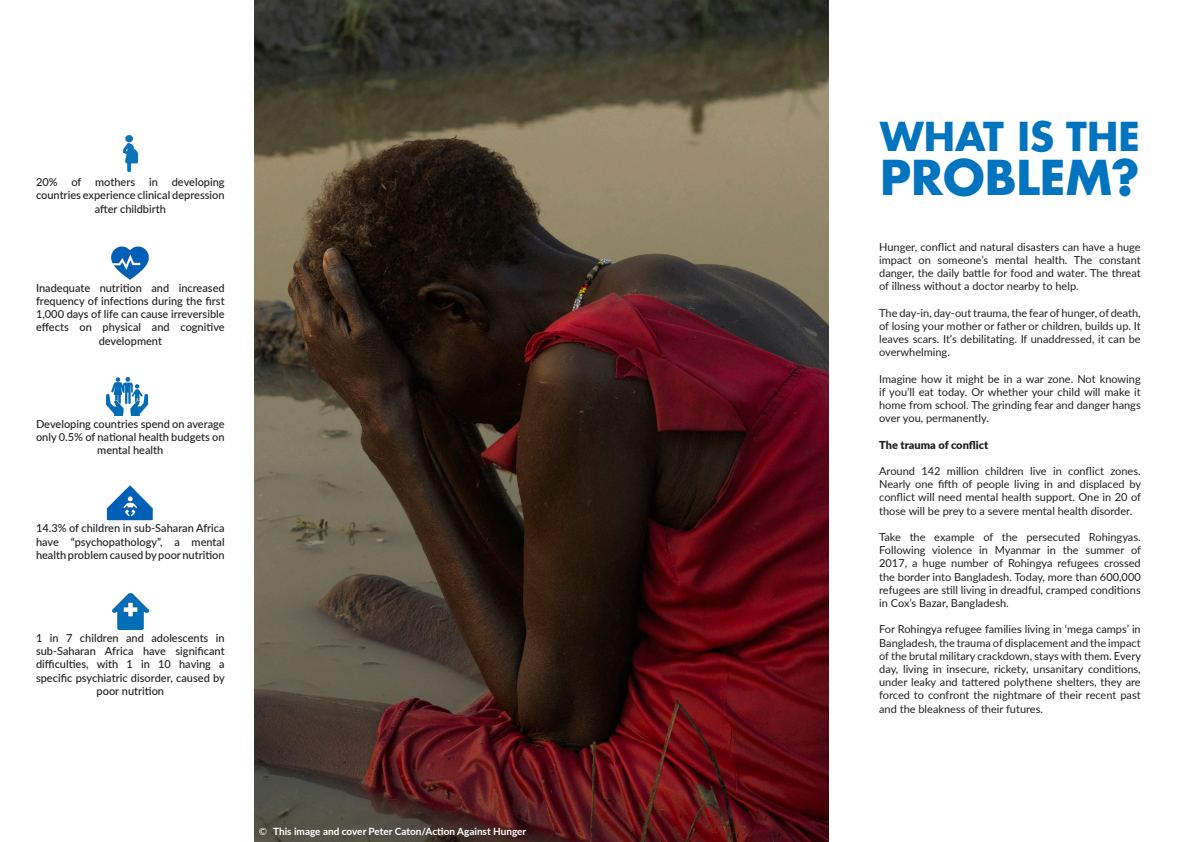
<style>
.page{position:relative;width:1191px;height:842px;background:#fff}
.page>*{position:absolute;margin:0;border:0;box-sizing:border-box;transform-origin:0 0}
.t1{font:700 47px "Futura LT Pro";color:#0074be}
.t2{font:700 39px "Futura LT Pro";color:#0074be}
.t3{font:11px/13.2px "Lato";color:#231f20;text-align:justify}
.t4{font:500 11px/13.2px "Lato";color:#231f20;text-align:center}
.t5{font:900 11px "Lato";color:#231f20}
.t6{font:700 10px "Lato";color:#fff}
.s1{font-weight:400}
</style>
<div class="page">
<img style="left:254px;top:0;width:575px;height:842px">
<img style="left:123px;top:136px;width:15px;height:36px">
<img style="left:106px;top:377px;width:42px;height:38px">
<img style="left:112px;top:593px;width:36px;height:37px">
<img style="left:111px;top:246px;width:38px;height:34px">
<img style="left:106px;top:485px;width:47px;height:36px">
<p class="t4" style="left:36px;top:175px;width:23px">20%</p>
<p class="t4" style="left:71px;top:175px;width:65px">of mothers</p>
<p class="t4" style="left:149px;top:175px;width:10px">in</p>
<p class="t4" style="left:172px;top:175px;width:54px">developing</p>
<p class="t4" style="left:36px;top:188px;width:190px">countries experience clinical depression</p>
<p class="t4" style="left:95px;top:201px;width:73px">after childbirth</p>
<p class="t4" style="left:36px;top:281px;width:190px">Inadequate nutrition and increased frequency of infections during the first 1,000 days of life can cause irreversible effects on physical and cognitive development</p>
<p class="t4" style="left:36px;top:417px;width:190px">Developing countries spend on average only 0.5% of national health budgets on mental health</p>
<p class="t4" style="left:36px;top:521px;width:190px;text-align:justify">14.3% of children in sub-Saharan Africa have “psychopathology”, a mental health problem caused by poor nutrition</p>
<p class="t4" style="left:36px;top:631px;width:190px">1 in 7 children and adolescents in sub-Saharan Africa have significant difficulties, with 1 in 10 having a specific psychiatric disorder, caused by poor nutrition</p>
<p class="t6" style="left:259px;top:823px;width:269px"><span class="s1">©</span> This image and cover Peter Caton/Action Against Hunger</p>
<p class="t2" style="left:880px;top:106px;width:261px">WHAT IS THE</p>
<p class="t1" style="left:880px;top:141px;width:261px">PROBLEM?</p>
<p class="t3" style="left:879px;top:239px;width:263px">Hunger, conflict and natural disasters can have a huge impact on someone’s mental health. The constant danger, the daily battle for food and water. The threat of illness without a doctor nearby to help.</p>
<p class="t3" style="left:879px;top:305px;width:263px">The day-in, day-out trauma, the fear of hunger, of death, of losing your mother or father or children, builds up. It leaves scars. It’s debilitating. If unaddressed, it can be overwhelming.</p>
<p class="t3" style="left:879px;top:371px;width:263px">Imagine how it might be in a war zone. Not knowing if you’ll eat today. Or whether your child will make it home from school. The grinding fear and danger hangs over you, permanently.</p>
<p class="t5" style="left:879px;top:436px;width:111px">The trauma of conflict</p>
<p class="t3" style="left:879px;top:464px;width:263px">Around 142 million children live in conflict zones.<br>Nearly one fifth of people living in and displaced by conflict will need mental health support. One in 20 of those will be prey to a severe mental health disorder.</p>
<p class="t3" style="left:879px;top:530px;width:263px">Take the example of the persecuted Rohingyas.<br>Following violence in Myanmar in the summer of 2017, a huge number of Rohingya refugees crossed the border into Bangladesh. Today, more than 600,000 refugees are still living in dreadful, cramped conditions in Cox’s Bazar, Bangladesh.</p>
<p class="t3" style="left:879px;top:622px;width:263px">For Rohingya refugee families living in ‘mega camps’ in Bangladesh, the trauma of displacement and the impact of the brutal military crackdown, stays with them. Every day, living in insecure, rickety, unsanitary conditions, under leaky and tattered polythene shelters, they are forced to confront the nightmare of their recent past and the bleakness of their futures.</p>
</div>
